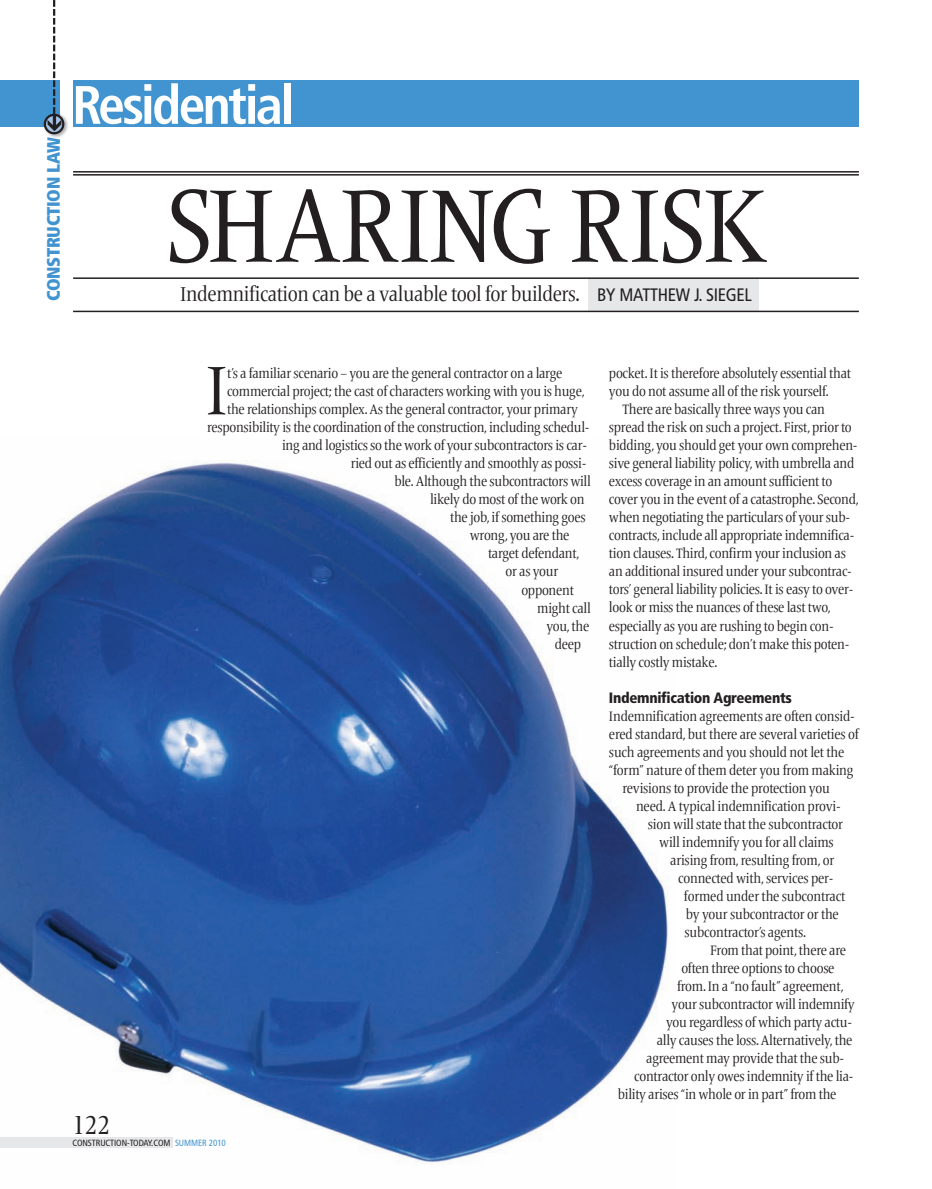
<style>
.page{position:relative;width:932px;height:1189px;background:#fff}
.page>*{position:absolute;margin:0;border:0;box-sizing:border-box;transform-origin:0 0}
.t1{font:condensed 108px "Frutiger Serif LT Pro";letter-spacing:-.02em;color:#231f20}
.t2{font:condensed 72px "Frutiger Serif LT Pro";color:#231f20}
.t3{font:700 condensed 54px "Frutiger LT Pro";letter-spacing:-.05em;color:#fff}
.t4{font:condensed 27px "Frutiger Serif LT Pro";color:#231f20}
.t5{font:condensed 21px "Frutiger Serif LT Pro";letter-spacing:-.02em;color:#231f20}
.t6{font:900 condensed 18px "Frutiger LT Pro";letter-spacing:-.02em;color:#4194d0}
.t7{font:900 condensed 15px "Frutiger LT Pro";letter-spacing:-.02em;color:#231f20}
.t8{font:condensed 14.25px "Frutiger Serif LT Pro";letter-spacing:-.02em;color:#231f20}
.t9{font:condensed 9px "Frutiger LT Pro";letter-spacing:-.01em;color:#231f20}
.s1{font-family:"Frutiger LT Pro";font-size:18px}
.s2{color:#4194d0}
</style>
<div class="page">
<img style="left:0;top:461px;width:669px;height:703px">
<div style="left:0;top:1136px;width:173px;height:11px;background:#e6e7e9"></div>
<div style="left:73px;top:81px;width:786px;height:46px;background:#4194d0"></div>
<div style="left:0;top:81px;width:60px;height:46px;background:#4194d0"></div>
<img style="left:43px;top:116px;width:25px;height:18px">
<hr style="left:73px;top:171px;width:786px;height:1px;background:#231f20">
<hr style="left:73px;top:174px;width:786px;height:1px;background:#231f20">
<div style="left:588px;top:278px;width:171px;height:33px;background:#e6e7e9"></div>
<hr style="left:73px;top:277px;width:786px;height:2px;background:#231f20">
<hr style="left:73px;top:310px;width:786px;height:2px;background:#231f20">
<svg style="left:44px;top:0;width:20px;height:143px"></svg>
<p class="t6" style="left:43px;top:301px;width:166px;rotate:-90deg">CONSTRUCTION LAW</p>
<p class="t3" style="left:72px;top:73px;width:223px">Residential</p>
<p class="t1" style="left:164px;top:180px;width:605px">SHARING RISK</p>
<p class="t5" style="left:180px;top:285px;width:573px">Indemnification can be a valuable tool for builders. <span class="s1">BY MATTHEW J. SIEGEL</span></p>
<p class="t2" style="left:206px;top:360px;width:23px">I</p>
<p class="t8" style="left:227px;top:367px;width:337px">t’s a familiar scenario – you are the general contractor on a large</p>
<p class="t8" style="left:227px;top:385px;width:359px">commercial project; the cast of characters working with you is huge,</p>
<p class="t8" style="left:227px;top:403px;width:352px">the relationships complex. As the general contractor, your primary</p>
<p class="t8" style="left:207px;top:421px;width:384px">responsibility is the coordination of the construction, including schedul-</p>
<p class="t8" style="left:282px;top:439px;width:306px">ing and logistics so the work of your subcontractors is car-</p>
<p class="t8" style="left:351px;top:457px;width:237px">ried out as efficiently and smoothly as possi-</p>
<p class="t8" style="left:394px;top:475px;width:198px">ble. Although the subcontractors will</p>
<p class="t8" style="left:430px;top:493px;width:156px">likely do most of the work on</p>
<p class="t8" style="left:450px;top:511px;width:137px">the job, if something goes</p>
<p class="t8" style="left:470px;top:529px;width:101px">wrong, you are the</p>
<p class="t8" style="left:488px;top:547px;width:93px">target defendant,</p>
<p class="t8" style="left:505px;top:565px;width:54px">or as your</p>
<p class="t8" style="left:521px;top:583px;width:54px">opponent</p>
<p class="t8" style="left:537px;top:601px;width:55px">might call</p>
<p class="t8" style="left:546px;top:619px;width:45px">you, the</p>
<p class="t8" style="left:554px;top:637px;width:28px">deep</p>
<p class="t4" style="left:72px;top:1112px;width:40px">122</p>
<p class="t9" style="left:72px;top:1138px;width:155px">CONSTRUCTION-TODAY.COM <span class="s2">SUMMER 2010</span></p>
<p class="t8" style="left:609px;top:367px;width:243px">pocket. It is therefore absolutely essential that</p>
<p class="t8" style="left:609px;top:385px;width:221px">you do not assume all of the risk yourself.</p>
<p class="t8" style="left:622px;top:403px;width:204px">There are basically three ways you can</p>
<p class="t8" style="left:609px;top:421px;width:244px">spread the risk on such a project. First, prior to</p>
<p class="t8" style="left:609px;top:439px;width:250px">bidding, you should get your own comprehen-</p>
<p class="t8" style="left:609px;top:457px;width:247px">sive general liability policy, with umbrella and</p>
<p class="t8" style="left:609px;top:475px;width:225px">excess coverage in an amount sufficient to</p>
<p class="t8" style="left:609px;top:493px;width:251px">cover you in the event of a catastrophe. Second,</p>
<p class="t8" style="left:609px;top:511px;width:243px">when negotiating the particulars of your sub-</p>
<p class="t8" style="left:609px;top:529px;width:247px">contracts, include all appropriate indemnifica-</p>
<p class="t8" style="left:609px;top:547px;width:238px">tion clauses. Third, confirm your inclusion as</p>
<p class="t8" style="left:609px;top:565px;width:244px">an additional insured under your subcontrac-</p>
<p class="t8" style="left:609px;top:583px;width:246px">tors’ general liability policies. It is easy to over-</p>
<p class="t8" style="left:609px;top:601px;width:223px">look or miss the nuances of these last two,</p>
<p class="t8" style="left:609px;top:619px;width:226px">especially as you are rushing to begin con-</p>
<p class="t8" style="left:609px;top:637px;width:242px">struction on schedule; don’t make this poten-</p>
<p class="t8" style="left:609px;top:655px;width:110px">tially costly mistake.</p>
<p class="t7" style="left:609px;top:691px;width:184px">Indemnification Agreements</p>
<p class="t8" style="left:609px;top:709px;width:247px">Indemnification agreements are often consid-</p>
<p class="t8" style="left:609px;top:727px;width:251px">ered standard, but there are several varieties of</p>
<p class="t8" style="left:609px;top:745px;width:237px">such agreements and you should not let the</p>
<p class="t8" style="left:609px;top:763px;width:246px">“form” nature of them deter you from making</p>
<p class="t8" style="left:622px;top:781px;width:209px">revisions to provide the protection you</p>
<p class="t8" style="left:636px;top:799px;width:206px">need. A typical indemnification provi-</p>
<p class="t8" style="left:648px;top:817px;width:197px">sion will state that the subcontractor</p>
<p class="t8" style="left:659px;top:835px;width:176px">will indemnify you for all claims</p>
<p class="t8" style="left:670px;top:853px;width:166px">arising from, resulting from, or</p>
<p class="t8" style="left:678px;top:871px;width:157px">connected with, services per-</p>
<p class="t8" style="left:684px;top:889px;width:163px">formed under the subcontract</p>
<p class="t8" style="left:686px;top:907px;width:154px">by your subcontractor or the</p>
<p class="t8" style="left:684px;top:925px;width:123px">subcontractor’s agents.</p>
<p class="t8" style="left:710px;top:943px;width:137px">From that point, there are</p>
<p class="t8" style="left:681px;top:961px;width:155px">often three options to choose</p>
<p class="t8" style="left:677px;top:979px;width:168px">from. In a “no fault” agreement,</p>
<p class="t8" style="left:671px;top:997px;width:185px">your subcontractor will indemnify</p>
<p class="t8" style="left:666px;top:1015px;width:187px">you regardless of which party actu-</p>
<p class="t8" style="left:656px;top:1033px;width:197px">ally causes the loss. Alternatively, the</p>
<p class="t8" style="left:646px;top:1051px;width:199px">agreement may provide that the sub-</p>
<p class="t8" style="left:634px;top:1069px;width:221px">contractor only owes indemnity if the lia-</p>
<p class="t8" style="left:618px;top:1087px;width:220px">bility arises “in whole or in part” from the</p>
</div>
